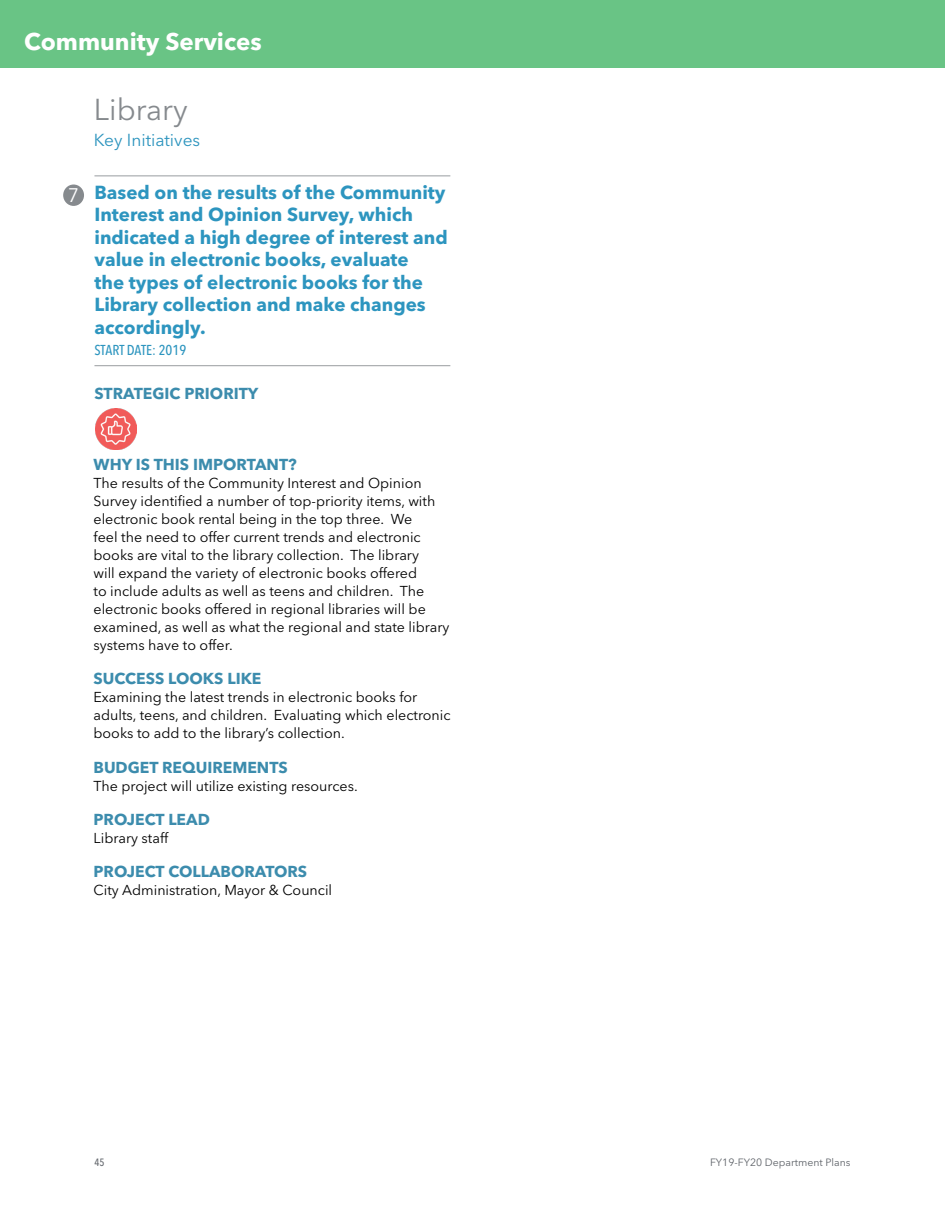
<style>
.page{position:relative;width:945px;height:1215px;background:#fff}
.page>*{position:absolute;margin:0;border:0;box-sizing:border-box;transform-origin:0 0}
.Budget_Title_Left{font:30px "Avenir Next LT Pro";color:#868a8e}
.t1{font:700 24px "Avenir Next LT Pro";color:#fff}
.Copy{font:19.5px "Avenir Next LT Pro";color:#fff}
.Head{font:700 18.75px/22.5px "Avenir Next LT Pro";color:#2d95bf}
.Copy-2{font:17.25px "Avenir Next LT Pro";color:#2c94be}
.Head-2{font:700 15.75px "Avenir Next LT Pro";color:#3c8cad}
.Copy-3{font:14.25px/18px "Avenir Next LT Pro";color:#000}
.Subhead{font:500 condensed 14.25px "Avenir Next LT Pro";letter-spacing:-.005em;color:#2d95bf}
.t2{font:10.5px "Avenir Next LT Pro";color:#5f6369}
.t3{font:500 condensed 10.5px "Avenir Next LT Pro";color:#5f6369}
</style>
<div class="page">
<div style="left:0;top:0;width:945px;height:68px;background:#69c485"></div>
<hr style="left:94px;top:176px;width:356px;height:1px;background:#868a8e">
<hr style="left:94px;top:365px;width:356px;height:1px;background:#868a8e">
<div style="left:63px;top:185px;width:21px;height:21px;background:#868a8e;border-radius:50%"></div>
<img style="left:96px;top:409px;width:40px;height:41px">
<h2 class="t1" style="left:24px;top:26px;width:239px">Community Services</h2>
<p class="Copy" style="left:68px;top:183px;width:13px">7</p>
<p class="Budget_Title_Left" style="left:94px;top:92px;width:95px">Library</p>
<p class="Copy-2" style="left:94px;top:130px;width:108px">Key Initiatives</p>
<p class="Head" style="left:94px;top:181px;width:355px">Based on the results of the Community Interest and Opinion Survey, which indicated a high degree of interest and value in electronic books, evaluate<br>the types of electronic books for the Library collection and make changes accordingly.</p>
<p class="Subhead" style="left:94px;top:341px;width:93px">START DATE: 2019</p>
<p class="Head-2" style="left:94px;top:384px;width:165px">STRATEGIC PRIORITY</p>
<p class="Head-2" style="left:94px;top:455px;width:205px">WHY IS THIS IMPORTANT?</p>
<p class="Copy-3" style="left:94px;top:474px;width:357px">The results of the Community Interest and Opinion Survey identified a number of top-priority items, with electronic book rental being in the top three. We<br>feel the need to offer current trends and electronic books are vital to the library collection. The library<br>will expand the variety of electronic books offered<br>to include adults as well as teens and children. The electronic books offered in regional libraries will be examined, as well as what the regional and state library systems have to offer.</p>
<p class="Head-2" style="left:94px;top:669px;width:169px">SUCCESS LOOKS LIKE</p>
<p class="Copy-3" style="left:94px;top:688px;width:359px">Examining the latest trends in electronic books for adults, teens, and children. Evaluating which electronic books to add to the library’s collection.</p>
<p class="Head-2" style="left:94px;top:757px;width:196px">BUDGET REQUIREMENTS</p>
<p class="Copy-3" style="left:94px;top:776px;width:266px">The project will utilize existing resources.</p>
<p class="Head-2" style="left:94px;top:810px;width:118px">PROJECT LEAD</p>
<p class="Copy-3" style="left:94px;top:829px;width:76px">Library staff</p>
<p class="Head-2" style="left:94px;top:862px;width:215px">PROJECT COLLABORATORS</p>
<p class="Copy-3" style="left:94px;top:881px;width:240px">City Administration, Mayor &amp; Council</p>
<p class="t3" style="left:94px;top:1156px;width:12px">45</p>
<p class="t2" style="left:710px;top:1156px;width:142px">FY19-FY20 Department Plans</p>
</div>
